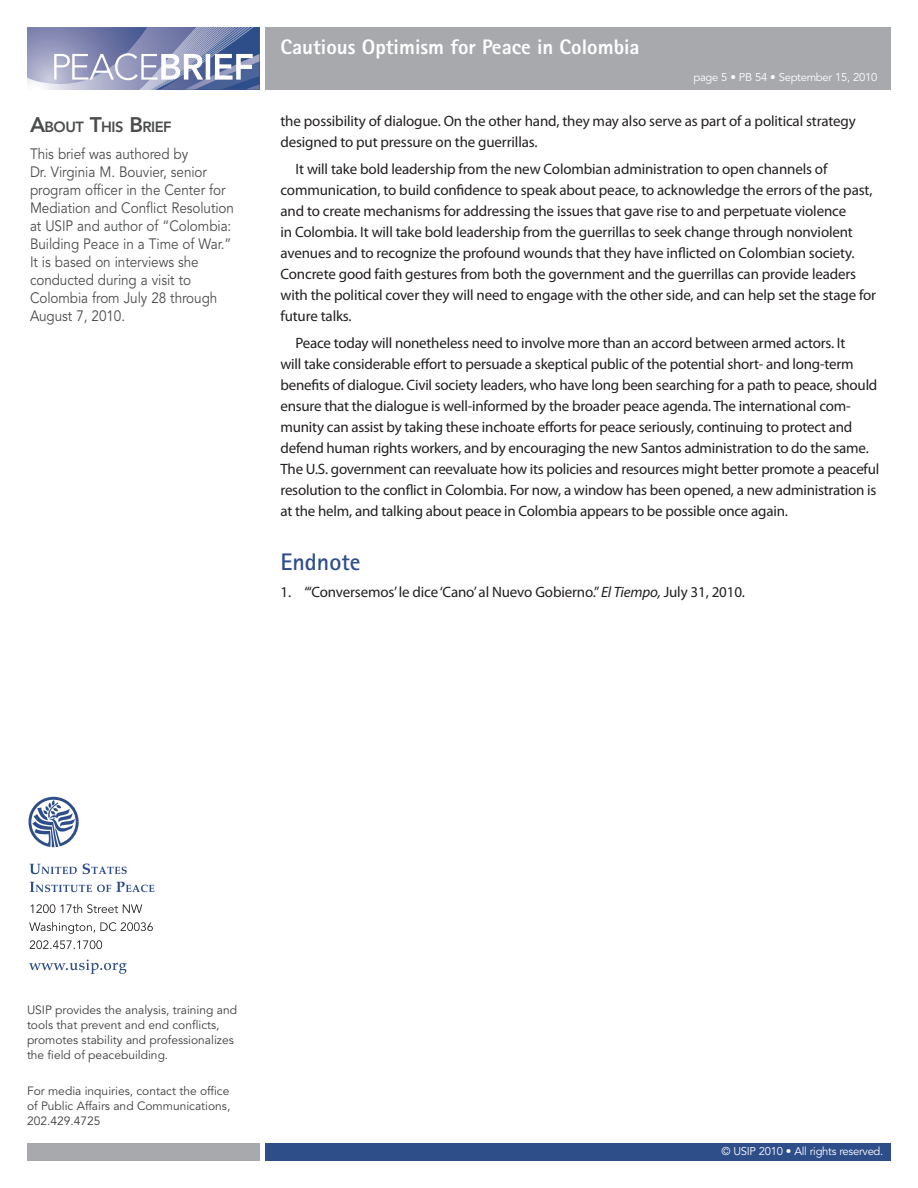
<style>
.page{position:relative;width:918px;height:1188px;background:#fff}
.page>*{position:absolute;margin:0;border:0;box-sizing:border-box;transform-origin:0 0}
.t1{font:700 24px "Rotis Sans Serif";color:#2e4e8a}
.t2{font:800 21px "Rotis Sans Serif";color:#fff}
.t3{font:15px/21px "Myriad Pro";letter-spacing:-.015em;color:#231f20}
.t4{font:15px/18px "Avenir LT Std";letter-spacing:-.005em;color:#4b4c4d;scale:.9 1}
.t5{font:800 14.7px "Avenir LT Std";letter-spacing:-.035em;color:#4b4c4d}
.t6{font:12px/15px "Avenir LT Std";color:#3e3e3f}
.t7{font:11.25px "Avenir LT Std";letter-spacing:-.025em;color:#fff}
.s1{font-size:21px}
.s2{font-style:italic}
</style>
<div class="page">
<div style="left:265px;top:1143px;width:626px;height:18px;background:#2e4e8a"></div>
<div style="left:27px;top:1143px;width:233px;height:18px;background:#a8a9ad"></div>
<div style="left:265px;top:27px;width:626px;height:63px;background:#a8a9ad"></div>
<svg style="left:27px;top:27px;width:233px;height:63px;background:#9199bc"></svg>
<svg style="left:29px;top:960px;width:98px;height:14px"></svg>
<svg style="left:30px;top:940px;width:72px;height:9px"></svg>
<svg style="left:29px;top:922px;width:124px;height:12px"></svg>
<svg style="left:30px;top:904px;width:112px;height:9px"></svg>
<svg style="left:30px;top:882px;width:124px;height:10px"></svg>
<svg style="left:30px;top:864px;width:97px;height:10px"></svg>
<svg style="left:28px;top:797px;width:51px;height:50px"></svg>
<p class="t5" style="left:30px;top:118px;width:143px"><span class="s1">A</span>BOUT <span class="s1">T</span>HIS <span class="s1">B</span>RIEF</p>
<p class="t4" style="left:30px;top:145px;width:228px">This brief was authored by<br>Dr. Virginia M. Bouvier, senior program officer in the Center for<br>Mediation and Conflict Resolution at USIP and author of “Colombia:<br>Building Peace in a Time of War.”<br>It is based on interviews she conducted during a visit to<br>Colombia from July 28 through<br>August 7, 2010.</p>
<h2 class="t2" style="left:280px;top:34px;width:361px">Cautious Optimism for Peace in Colombia</h2>
<p class="t7" style="left:693px;top:71px;width:185px">page 5 • PB 54 • September 15, 2010</p>
<p class="t3" style="left:280px;top:110px;width:577px">the possibility of dialogue. On the other hand, they may also serve as part of a political strategy designed to put pressure on the guerrillas.</p>
<p class="t3" style="left:280px;top:158px;width:597px;text-indent:15px">It will take bold leadership from the new Colombian administration to open channels of communication, to build confidence to speak about peace, to acknowledge the errors of the past, and to create mechanisms for addressing the issues that gave rise to and perpetuate violence<br>in Colombia. It will take bold leadership from the guerrillas to seek change through nonviolent avenues and to recognize the profound wounds that they have inflicted on Colombian society.<br>Concrete good faith gestures from both the government and the guerrillas can provide leaders with the political cover they will need to engage with the other side, and can help set the stage for future talks.</p>
<p class="t3" style="left:280px;top:332px;width:600px;text-indent:15px">Peace today will nonetheless need to involve more than an accord between armed actors. It<br>will take considerable effort to persuade a skeptical public of the potential short- and long-term benefits of dialogue. Civil society leaders, who have long been searching for a path to peace, should ensure that the dialogue is well-informed by the broader peace agenda. The international com&shy;munity can assist by taking these inchoate efforts for peace seriously, continuing to protect and defend human rights workers, and by encouraging the new Santos administration to do the same.<br>The U.S. government can reevaluate how its policies and resources might better promote a peaceful resolution to the conflict in Colombia. For now, a window has been opened, a new administration is at the helm, and talking about peace in Colombia appears to be possible once again.</p>
<h1 class="t1" style="left:280px;top:547px;width:82px">Endnote</h1>
<p class="t3" style="left:280px;top:581px;width:466px">1. “‘Conversemos’ le dice ‘Cano’ al Nuevo Gobierno.” <span class="s2">El Tiempo,</span> July 31, 2010.</p>
<p class="t6" style="left:27px;top:1003px;width:212px">USIP provides the analysis, training and tools that prevent and end conflicts, promotes stability and professionalizes the field of peacebuilding.</p>
<p class="t6" style="left:27px;top:1084px;width:205px;text-align:justify">For media inquiries, contact the office of Public Affairs and Communications, 202.429.4725</p>
<p class="t7" style="left:722px;top:1145px;width:163px">© USIP 2010 • All rights reserved.</p>
</div>
